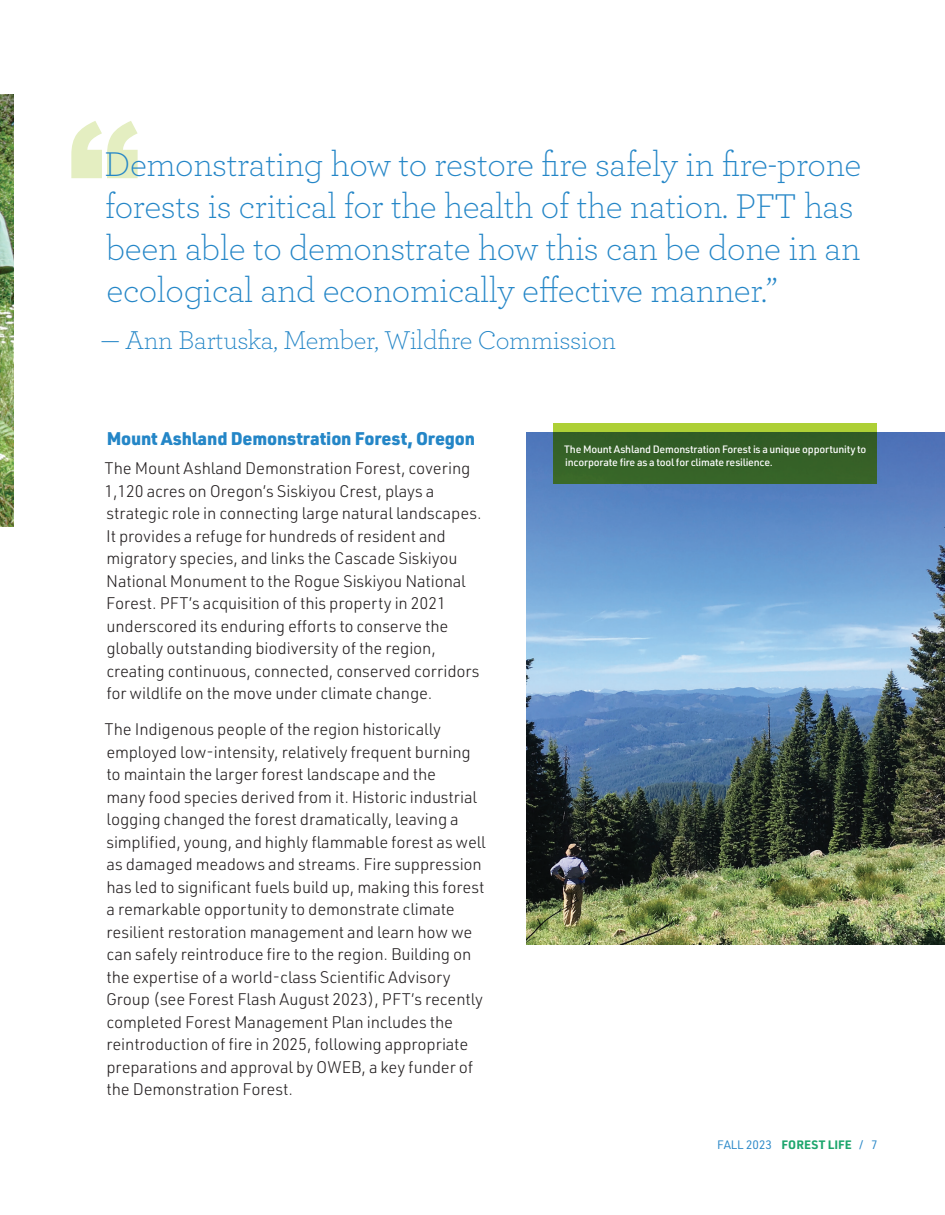
<style>
.page{position:relative;width:945px;height:1215px;background:#fff}
.page>*{position:absolute;margin:0;border:0;box-sizing:border-box;transform-origin:0 0}
.t1{font:900 144px "Arial";color:#e4eec1}
.t2{font:300 36px/42px "Archer";letter-spacing:-.01em;color:#2486c7}
.t3{font:300 27px "Archer";letter-spacing:-.01em;color:#2486c7}
.t4{font:900 18px "URWDIN";letter-spacing:-.01em;color:#2486c7}
.t5{font:300 16.5px/22.5px "URWDIN";letter-spacing:-.01em;color:#231f20}
.t6{font:12px "URWDIN";color:#2b88c8}
.t7{font:500 10.5px/13.5px "URWDIN";letter-spacing:-.02em;color:#fff}
.s1{font-weight:700;color:#1da66d}
</style>
<div class="page">
<img style="left:526px;top:432px;width:419px;height:513px">
<svg style="left:554px;top:423px;width:324px;height:60px;fill:#356127"></svg>
<img style="left:0;top:94px;width:14px;height:432px">
<h1 class="t1" style="left:68px;top:70px;width:73px">“</h1>
<h2 class="t2" style="left:104px;top:142px;width:759px">Demonstrating how to restore fire safely in fire-prone forests is critical for the health of the nation. PFT has been able to demonstrate how this can be done in an ecological and economically effective manner.”</h2>
<h3 class="t3" style="left:101px;top:322px;width:516px">— Ann Bartuska, Member, Wildfire Commission</h3>
<p class="t4" style="left:107px;top:426px;width:370px">Mount Ashland Demonstration Forest, Oregon</p>
<p class="t5" style="left:104px;top:457px;width:379px">The Mount Ashland Demonstration Forest, covering 1,120 acres on Oregon’s Siskiyou Crest, plays a strategic role in connecting large natural landscapes.<br>It provides a refuge for hundreds of resident and migratory species, and links the Cascade Siskiyou National Monument to the Rogue Siskiyou National Forest. PFT’s acquisition of this property in 2021 underscored its enduring efforts to conserve the globally outstanding biodiversity of the region, creating continuous, connected, conserved corridors for wildlife on the move under climate change.</p>
<p class="t5" style="left:105px;top:718px;width:383px">The Indigenous people of the region historically employed low-intensity, relatively frequent burning to maintain the larger forest landscape and the<br>many food species derived from it. Historic industrial logging changed the forest dramatically, leaving a simplified, young, and highly flammable forest as well as damaged meadows and streams. Fire suppression has led to significant fuels build up, making this forest a remarkable opportunity to demonstrate climate resilient restoration management and learn how we can safely reintroduce fire to the region. Building on the expertise of a world-class Scientific Advisory Group (see Forest Flash August 2023), PFT’s recently completed Forest Management Plan includes the reintroduction of fire in 2025, following appropriate preparations and approval by OWEB, a key funder of the Demonstration Forest.</p>
<p class="t7" style="left:564px;top:442px;width:304px">The Mount Ashland Demonstration Forest is a unique opportunity to incorporate fire as a tool for climate resilience.</p>
<p class="t6" style="left:717px;top:1137px;width:162px">FALL 2023 <span class="s1">FOREST LIFE</span> / 7</p>
</div>
